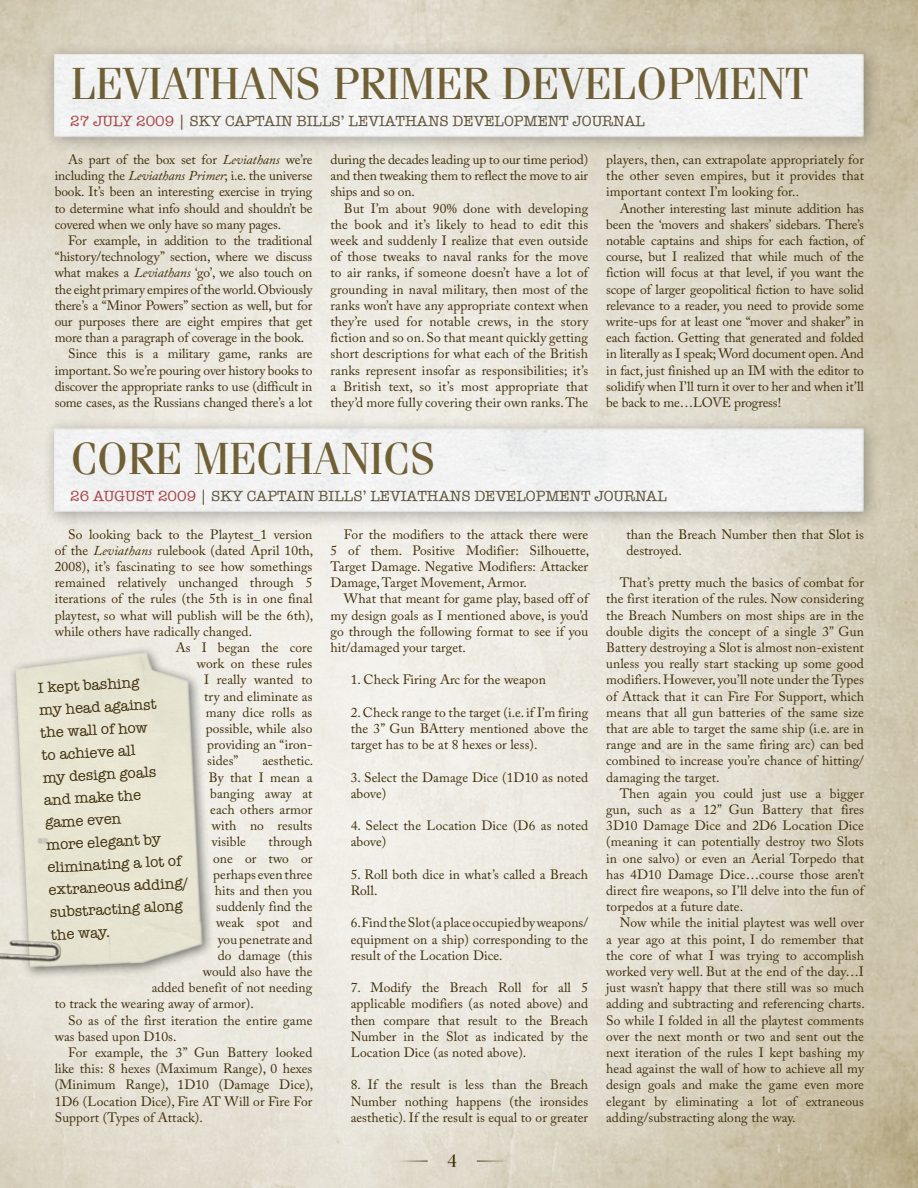
<style>
.page{position:relative;width:918px;height:1188px;background:#fff}
.page>*{position:absolute;margin:0;border:0;box-sizing:border-box;transform-origin:0 0}
.t1{font:45px "Fenice Std";letter-spacing:-.01em;color:#553f07}
.t2{font:18px "Fenice Std";color:#3e2e0a}
.t3{font:15px/22.5px "American Typewriter";color:#3e2e0a}
.t4{font:13.5px/16.2px "Adobe Caslon Pro";letter-spacing:.005em;color:#3e2e0a;text-align:justify}
.s1{color:#a01d20}
.s2{font-style:italic}
</style>
<div class="page">
<hr style="left:477px;top:1161px;width:30px;height:1px;background:#3e2e0a">
<hr style="left:398px;top:1161px;width:30px;height:1px;background:#3e2e0a">
<div style="left:42px;top:42px;width:838px;height:111px;background:#000;opacity:.3"></div>
<div style="left:54px;top:54px;width:810px;height:83px;background:#f1f2f2"></div>
<div style="left:42px;top:416px;width:838px;height:112px;background:#000;opacity:.3"></div>
<div style="left:54px;top:429px;width:810px;height:83px;background:#f1f2f2"></div>
<div style="left:8px;top:644px;width:206px;height:334px;background:#000;opacity:.5"></div>
<img style="left:16px;top:652px;width:187px;height:315px">
<img style="left:0;top:897px;width:141px;height:115px">
<h1 class="t1" style="left:70px;top:57px;width:740px">LEVIATHANS PRIMER DEVELOPMENT</h1>
<p class="t3" style="left:70px;top:110px;width:576px"><span class="s1">27 JULY 2009</span> | SKY CAPTAIN BILLS’ LEVIATHANS DEVELOPMENT JOURNAL</p>
<p class="t4" style="left:55px;top:151px;width:259px;text-indent:14px">As part of the box set for <span class="s2">Leviathans</span> we’re including the <span class="s2">Leviathans Primer</span>; i.e. the universe book. It’s been an interesting exercise in trying to determine what info should and shouldn’t be covered when we only have so many pages.</p>
<p class="t4" style="left:68px;top:232px;width:246px">For example, in addition to the traditional</p>
<p class="t4" style="left:55px;top:248px;width:259px">“history/technology” section, where we discuss</p>
<p class="t4" style="left:55px;top:265px;width:259px">what makes a <span class="s2">Leviathans</span> ‘go’, we also touch on</p>
<p class="t4" style="left:55px;top:281px;width:259px">the eight primary empires of the world. Obviously</p>
<p class="t4" style="left:55px;top:297px;width:259px">there’s a “Minor Powers” section as well, but for</p>
<p class="t4" style="left:55px;top:313px;width:259px">our purposes there are eight empires that get</p>
<p class="t4" style="left:55px;top:329px;width:251px">more than a paragraph of coverage in the book.</p>
<p class="t4" style="left:68px;top:346px;width:246px">Since this is a military game, ranks are</p>
<p class="t4" style="left:55px;top:362px;width:259px">important. So we’re pouring over history books to</p>
<p class="t4" style="left:55px;top:378px;width:259px">discover the appropriate ranks to use (difficult in</p>
<p class="t4" style="left:55px;top:394px;width:259px">some cases, as the Russians changed there’s a lot</p>
<p class="t4" style="left:330px;top:151px;width:259px">during the decades leading up to our time period) and then tweaking them to reflect the move to air ships and so on.</p>
<p class="t4" style="left:330px;top:200px;width:259px;text-indent:14px">But I’m about 90% done with developing the book and it’s likely to head to edit this week and suddenly I realize that even outside of those tweaks to naval ranks for the move to air ranks, if someone doesn’t have a lot of grounding in naval military, then most of the ranks won’t have any appropriate context when they’re used for notable crews, in the story fiction and so on. So that meant quickly getting short descriptions for what each of the British ranks represent insofar as responsibilities; it’s a British text, so it’s most appropriate that they’d more fully covering their own ranks. The</p>
<p class="t4" style="left:606px;top:151px;width:259px">players, then, can extrapolate appropriately for the other seven empires, but it provides that important context I’m looking for..</p>
<p class="t4" style="left:606px;top:200px;width:259px;text-indent:14px">Another interesting last minute addition has been the ‘movers and shakers’ sidebars. There’s notable captains and ships for each faction, of course, but I realized that while much of the fiction will focus at that level, if you want the scope of larger geopolitical fiction to have solid relevance to a reader, you need to provide some write-ups for at least one “mover and shaker” in each faction. Getting that generated and folded in literally as I speak; Word document open. And in fact, just finished up an IM with the editor to solidify when I’ll turn it over to her and when it’ll be back to me…LOVE progress!</p>
<h1 class="t1" style="left:70px;top:431px;width:366px">CORE MECHANICS</h1>
<p class="t3" style="left:70px;top:485px;width:598px"><span class="s1">26 AUGUST 2009</span> | SKY CAPTAIN BILLS’ LEVIATHANS DEVELOPMENT JOURNAL</p>
<p class="t4" style="left:68px;top:526px;width:246px">So looking back to the Playtest_1 version</p>
<p class="t4" style="left:55px;top:542px;width:260px">of the <span class="s2">Leviathans</span> rulebook (dated April 10th,</p>
<p class="t4" style="left:55px;top:558px;width:259px">2008), it’s fascinating to see how somethings</p>
<p class="t4" style="left:55px;top:575px;width:259px">remained relatively unchanged through 5</p>
<p class="t4" style="left:55px;top:591px;width:259px">iterations of the rules (the 5th is in one final</p>
<p class="t4" style="left:55px;top:607px;width:260px">playtest, so what will publish will be the 6th),</p>
<p class="t4" style="left:55px;top:623px;width:199px">while others have radically changed.</p>
<p class="t4" style="left:176px;top:639px;width:138px">As I began the core</p>
<p class="t4" style="left:197px;top:656px;width:117px">work on these rules</p>
<p class="t4" style="left:204px;top:672px;width:110px">I really wanted to</p>
<p class="t4" style="left:204px;top:688px;width:110px">try and eliminate as</p>
<p class="t4" style="left:206px;top:704px;width:108px">many dice rolls as</p>
<p class="t4" style="left:206px;top:720px;width:108px">possible, while also</p>
<p class="t4" style="left:207px;top:737px;width:107px">providing an “iron-</p>
<p class="t4" style="left:207px;top:753px;width:33px">sides”</p>
<p class="t3" style="left:37px;top:677px;width:142px;rotate:-3deg">I KEPT BASHING<br>MY HEAD AGAINST<br>THE WALL OF HOW<br>TO ACHIEVE ALL<br>MY DESIGN GOALS<br>AND MAKE THE<br>GAME EVEN<br>MORE ELEGANT BY<br>ELIMINATING A LOT OF<br>EXTRANEOUS ADDING/<br>SUBSTRACTING ALONG<br>THE WAY.</p>
<p class="t4" style="left:209px;top:753px;width:106px;text-indent:54px">aesthetic.<br>By that I mean a banging away at each others armor with no results visible</p>
<p class="t4" style="left:269px;top:834px;width:45px">through</p>
<p class="t4" style="left:213px;top:850px;width:101px">one or two or</p>
<p class="t4" style="left:213px;top:866px;width:101px">perhaps even three</p>
<p class="t4" style="left:215px;top:882px;width:99px">hits and then you</p>
<p class="t4" style="left:216px;top:899px;width:98px">suddenly find the</p>
<p class="t4" style="left:216px;top:915px;width:98px">weak spot and</p>
<p class="t4" style="left:218px;top:931px;width:96px">you penetrate and</p>
<p class="t4" style="left:218px;top:947px;width:96px">do damage (this</p>
<p class="t4" style="left:203px;top:963px;width:111px">would also have the</p>
<p class="t4" style="left:152px;top:980px;width:162px">added benefit of not needing</p>
<p class="t4" style="left:55px;top:996px;width:201px">to track the wearing away of armor).</p>
<p class="t4" style="left:68px;top:1012px;width:246px">So as of the first iteration the entire game</p>
<p class="t4" style="left:55px;top:1028px;width:123px">was based upon D10s.</p>
<p class="t4" style="left:68px;top:1044px;width:246px">For example, the 3” Gun Battery looked</p>
<p class="t4" style="left:55px;top:1061px;width:259px">like this: 8 hexes (Maximum Range), 0 hexes</p>
<p class="t4" style="left:55px;top:1077px;width:260px">(Minimum Range), 1D10 (Damage Dice),</p>
<p class="t4" style="left:55px;top:1093px;width:259px">1D6 (Location Dice), Fire AT Will or Fire For</p>
<p class="t4" style="left:55px;top:1109px;width:150px">Support (Types of Attack).</p>
<p class="t4" style="left:330px;top:526px;width:260px;text-indent:14px">For the modifiers to the attack there were 5 of them. Positive Modifier: Silhouette, Target Damage. Negative Modifiers: Attacker Damage, Target Movement, Armor.</p>
<p class="t4" style="left:330px;top:591px;width:259px;text-indent:14px">What that meant for game play, based off of my design goals as I mentioned above, is you’d go through the following format to see if you hit/damaged your target.</p>
<p class="t4" style="left:351px;top:672px;width:197px">1. Check Firing Arc for the weapon</p>
<p class="t4" style="left:351px;top:704px;width:239px">2. Check range to the target (i.e. if I’m firing the 3” Gun BAttery mentioned above the target has to be at 8 hexes or less).</p>
<p class="t4" style="left:351px;top:769px;width:239px">3. Select the Damage Dice (1D10 as noted above)</p>
<p class="t4" style="left:351px;top:818px;width:239px">4. Select the Location Dice (D6 as noted above)</p>
<p class="t4" style="left:351px;top:866px;width:239px">5. Roll both dice in what’s called a Breach<br>Roll.</p>
<p class="t4" style="left:351px;top:915px;width:239px">6. Find the Slot (a place occupied by weapons/ equipment on a ship) corresponding to the result of the Location Dice.</p>
<p class="t4" style="left:351px;top:980px;width:239px">7. Modify the Breach Roll for all 5 applicable modifiers (as noted above) and then compare that result to the Breach Number in the Slot as indicated by the Location Dice (as noted above).</p>
<p class="t4" style="left:351px;top:1077px;width:239px">8. If the result is less than the Breach Number nothing happens (the ironsides aesthetic). If the result is equal to or greater</p>
<h2 class="t2" style="left:447px;top:1150px;width:12px">4</h2>
<p class="t4" style="left:626px;top:526px;width:239px">than the Breach Number then that Slot is destroyed.</p>
<p class="t4" style="left:606px;top:575px;width:259px;text-indent:14px">That’s pretty much the basics of combat for the first iteration of the rules. Now considering the Breach Numbers on most ships are in the double digits the concept of a single 3” Gun Battery destroying a Slot is almost non-existent unless you really start stacking up some good modifiers. However, you’ll note under the Types of Attack that it can Fire For Support, which means that all gun batteries of the same size that are able to target the same ship (i.e. are in range and are in the same firing arc) can bed combined to increase you’re chance of hitting/ damaging the target.</p>
<p class="t4" style="left:606px;top:785px;width:259px;text-indent:14px">Then again you could just use a bigger gun, such as a 12” Gun Battery that fires 3D10 Damage Dice and 2D6 Location Dice (meaning it can potentially destroy two Slots in one salvo) or even an Aerial Torpedo that has 4D10 Damage Dice…course those aren’t direct fire weapons, so I’ll delve into the fun of torpedos at a future date.</p>
<p class="t4" style="left:606px;top:915px;width:260px;text-indent:14px">Now while the initial playtest was well over a year ago at this point, I do remember that the core of what I was trying to accomplish worked very well. But at the end of the day…I just wasn’t happy that there still was so much adding and subtracting and referencing charts.<br>So while I folded in all the playtest comments over the next month or two and sent out the next iteration of the rules I kept bashing my head against the wall of how to achieve all my design goals and make the game even more elegant by eliminating a lot of extraneous adding/substracting along the way.</p>
</div>
